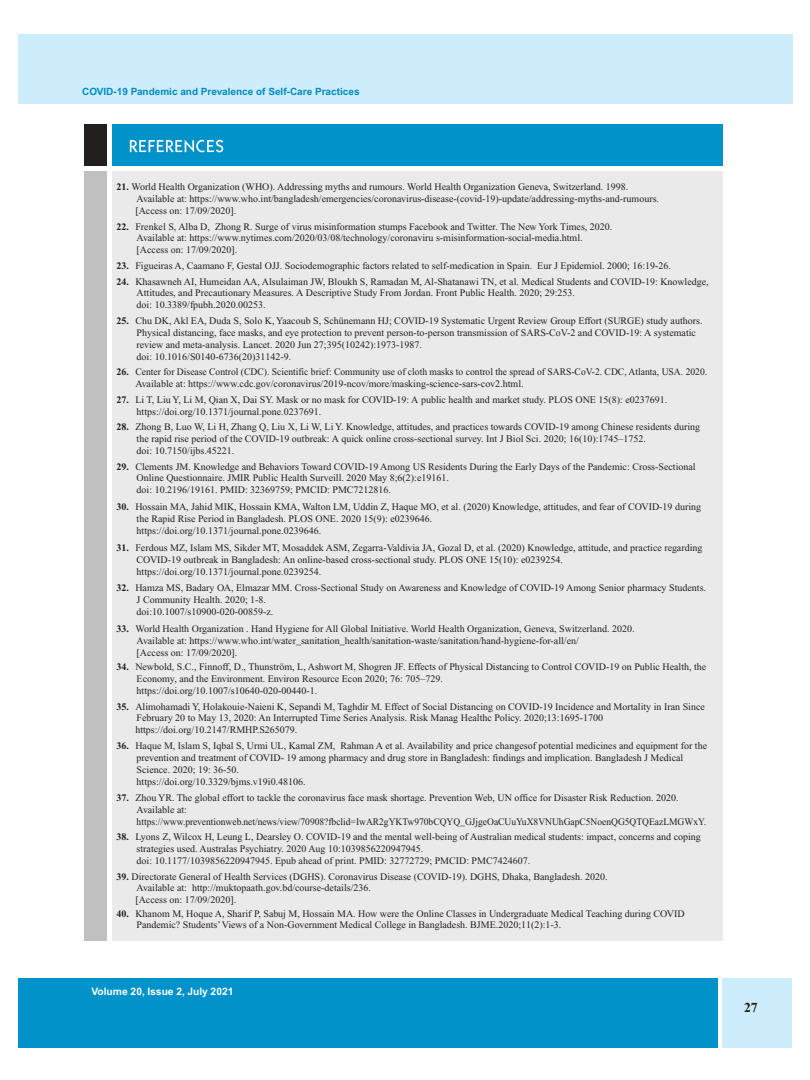
<style>
.page{position:relative;width:810px;height:1080px;background:#fff}
.page>*{position:absolute;margin:0;border:0;box-sizing:border-box;transform-origin:0 0}
.t1{font:700 13.75px "Times New Roman";color:#241f1f}
.t2{font:700 10.25px "Helvetica";color:#fff}
.t3{font:10px/11.9px "Times New Roman";color:#241f1f}
.t4{font:10px/11.9px "Times New Roman";color:#241f1f;scale:.96 1}
.t5{font:700 10px "Helvetica";color:#008bc0}
.s1{font-weight:700}
</style>
<div class="page">
<div style="left:84px;top:124px;width:23px;height:42px;background:#241f1f"></div>
<div style="left:112px;top:171px;width:611px;height:769px;background:#ebeaea"></div>
<div style="left:84px;top:171px;width:23px;height:769px;background:#c0bfc1"></div>
<div style="left:112px;top:124px;width:611px;height:42px;background:#0092c9"></div>
<svg style="left:130px;top:140px;width:93px;height:12px"></svg>
<div style="left:18px;top:35px;width:774px;height:69px;background:#cdedfc"></div>
<div style="left:18px;top:978px;width:699px;height:70px;background:#0092c9"></div>
<div style="left:723px;top:978px;width:69px;height:70px;background:#cdedfc"></div>
<p class="t5" style="left:82px;top:85px;width:279px">COVID-19 Pandemic and Prevalence of Self-Care Practices</p>
<p class="t3" style="left:135px;top:181px;width:525px;text-indent:-19px"><span class="s1">21.</span> World Health Organization (WHO). Addressing myths and rumours. World Health Organization Geneva, Switzerland. 1998.<br>Available at: https://www.who.int/bangladesh/emergencies/coronavirus-disease-(covid-19)-update/addressing-myths-and-rumours. [Access on: 17/09/2020].</p>
<p class="t3" style="left:137px;top:220px;width:477px;text-indent:-20px"><span class="s1">22.</span> Frenkel S, Alba D, Zhong R. Surge of virus misinformation stumps Facebook and Twitter. The New York Times, 2020.<br>Available at: https://www.nytimes.com/2020/03/08/technology/coronaviru s-misinformation-social-media.html. [Access on: 17/09/2020].</p>
<p class="t3" style="left:117px;top:260px;width:556px"><span class="s1">23.</span> Figueiras A, Caamano F, Gestal OJJ. Sociodemographic factors related to self-medication in Spain. Eur J Epidemiol. 2000; 16:19-26.</p>
<p class="t3" style="left:137px;top:275px;width:574px;text-indent:-20px"><span class="s1">24.</span> Khasawneh AI, Humeidan AA, Alsulaiman JW, Bloukh S, Ramadan M, Al-Shatanawi TN, et al. Medical Students and COVID-19: Knowledge,<br>Attitudes, and Precautionary Measures. A Descriptive Study From Jordan. Front Public Health. 2020; 29:253.<br>doi: 10.3389/fpubh.2020.00253.</p>
<p class="t3" style="left:137px;top:315px;width:567px;text-indent:-20px"><span class="s1">25.</span> Chu DK, Akl EA, Duda S, Solo K, Yaacoub S, Schünemann HJ; COVID-19 Systematic Urgent Review Group Effort (SURGE) study authors.<br>Physical distancing, face masks, and eye protection to prevent person-to-person transmission of SARS-CoV-2 and COVID-19: A systematic review and meta-analysis. Lancet. 2020 Jun 27;395(10242):1973-1987.<br>doi: 10.1016/S0140-6736(20)31142-9.</p>
<p class="t4" style="left:135px;top:366px;width:597px;text-indent:-19px"><span class="s1">26.</span> Center for Disease Control (CDC). Scientific brief: Community use of cloth masks to control the spread of SARS-CoV-2. CDC, Atlanta, USA. 2020.<br>Available at: https://www.cdc.gov/coronavirus/2019-ncov/more/masking-science-sars-cov2.html.</p>
<p class="t3" style="left:137px;top:394px;width:532px;text-indent:-20px"><span class="s1">27.</span> Li T, Liu Y, Li M, Qian X, Dai SY. Mask or no mask for COVID-19: A public health and market study. PLOS ONE 15(8): e0237691. https://doi.org/10.1371/journal.pone.0237691.</p>
<p class="t3" style="left:137px;top:421px;width:565px;text-indent:-20px"><span class="s1">28.</span> Zhong B, Luo W, Li H, Zhang Q, Liu X, Li W, Li Y. Knowledge, attitudes, and practices towards COVID-19 among Chinese residents during the rapid rise period of the COVID-19 outbreak: A quick online cross-sectional survey. Int J Biol Sci. 2020; 16(10):1745–1752.<br>doi: 10.7150/ijbs.45221.</p>
<p class="t3" style="left:137px;top:460px;width:561px;text-indent:-20px"><span class="s1">29.</span> Clements JM. Knowledge and Behaviors Toward COVID-19 Among US Residents During the Early Days of the Pandemic: Cross-Sectional<br>Online Questionnaire. JMIR Public Health Surveill. 2020 May 8;6(2):e19161.<br>doi: 10.2196/19161. PMID: 32369759; PMCID: PMC7212816.</p>
<p class="t3" style="left:137px;top:500px;width:566px;line-height:12.2px;text-indent:-20px"><span class="s1">30.</span> Hossain MA, Jahid MIK, Hossain KMA, Walton LM, Uddin Z, Haque MO, et al. (2020) Knowledge, attitudes, and fear of COVID-19 during the Rapid Rise Period in Bangladesh. PLOS ONE. 2020 15(9): e0239646.<br>https://doi.org/10.1371/journal.pone.0239646.</p>
<p class="t3" style="left:137px;top:542px;width:567px;text-indent:-20px"><span class="s1">31.</span> Ferdous MZ, Islam MS, Sikder MT, Mosaddek ASM, Zegarra-Valdivia JA, Gozal D, et al. (2020) Knowledge, attitude, and practice regarding<br>COVID-19 outbreak in Bangladesh: An online-based cross-sectional study. PLOS ONE 15(10): e0239254. https://doi.org/10.1371/journal.pone.0239254.</p>
<p class="t3" style="left:137px;top:582px;width:571px;text-indent:-20px"><span class="s1">32.</span> Hamza MS, Badary OA, Elmazar MM. Cross-Sectional Study on Awareness and Knowledge of COVID-19 Among Senior pharmacy Students.<br>J Community Health. 2020; 1-8.<br>doi:10.1007/s10900-020-00859-z.</p>
<p class="t3" style="left:137px;top:623px;width:499px;text-indent:-20px"><span class="s1">33.</span> World Health Organization . Hand Hygiene for All Global Initiative. World Health Organization, Geneva, Switzerland. 2020.<br>Available at: https://www.who.int/water_sanitation_health/sanitation-waste/sanitation/hand-hygiene-for-all/en/<br>[Access on: 17/09/2020].</p>
<p class="t3" style="left:137px;top:661px;width:571px;text-indent:-20px"><span class="s1">34.</span> Newbold, S.C., Finnoff, D., Thunström, L, Ashwort M, Shogren JF. Effects of Physical Distancing to Control COVID-19 on Public Health, the<br>Economy, and the Environment. Environ Resource Econ 2020; 76: 705–729.<br>https://doi.org/10.1007/s10640-020-00440-1.</p>
<p class="t3" style="left:135px;top:700px;width:571px;text-indent:-19px"><span class="s1">35.</span> Alimohamadi Y, Holakouie-Naieni K, Sepandi M, Taghdir M. Effect of Social Distancing on COVID-19 Incidence and Mortality in Iran Since<br>February 20 to May 13, 2020: An Interrupted Time Series Analysis. Risk Manag Healthc Policy. 2020;13:1695-1700 https://doi.org/10.2147/RMHP.S265079.</p>
<p class="t3" style="left:137px;top:740px;width:572px;text-indent:-20px"><span class="s1">36.</span> Haque M, Islam S, Iqbal S, Urmi UL, Kamal ZM, Rahman A et al. Availability and price changesof potential medicines and equipment for the prevention and treatment of COVID- 19 among pharmacy and drug store in Bangladesh: findings and implication. Bangladesh J Medical Science. 2020; 19: 36-50.<br>https://doi.org/10.3329/bjms.v19i0.48106.</p>
<p class="t3" style="left:137px;top:792px;width:571px;text-indent:-20px"><span class="s1">37.</span> Zhou YR. The global effort to tackle the coronavirus face mask shortage. Prevention Web, UN office for Disaster Risk Reduction. 2020.<br>Available at: https://www.preventionweb.net/news/view/70908?fbclid=IwAR2gYKTw970bCQYQ_GJjgeOaCUuYuX8VNUhGapC5NoenQG5QTQEazLMGWxY.</p>
<p class="t3" style="left:137px;top:831px;width:566px;text-indent:-20px"><span class="s1">38.</span> Lyons Z, Wilcox H, Leung L, Dearsley O. COVID-19 and the mental well-being of Australian medical students: impact, concerns and coping strategies used. Australas Psychiatry. 2020 Aug 10:1039856220947945.<br>doi: 10.1177/1039856220947945. Epub ahead of print. PMID: 32772729; PMCID: PMC7424607.</p>
<p class="t3" style="left:135px;top:870px;width:474px;text-indent:-19px"><span class="s1">39.</span> Directorate General of Health Services (DGHS). Coronavirus Disease (COVID-19). DGHS, Dhaka, Bangladesh. 2020.<br>Available at: http://muktopaath.gov.bd/course-details/236.<br>[Access on: 17/09/2020].</p>
<p class="t3" style="left:137px;top:908px;width:550px;line-height:11.2px;text-indent:-20px"><span class="s1">40.</span> Khanom M, Hoque A, Sharif P, Sabuj M, Hossain MA. How were the Online Classes in Undergraduate Medical Teaching during COVID<br>Pandemic? Students’Views of a Non-Government Medical College in Bangladesh. BJME.2020;11(2):1-3.</p>
<p class="t2" style="left:92px;top:986px;width:143px">Volume 20, Issue 2, July 2021</p>
<h1 class="t1" style="left:744px;top:1000px;width:15px">27</h1>
</div>
